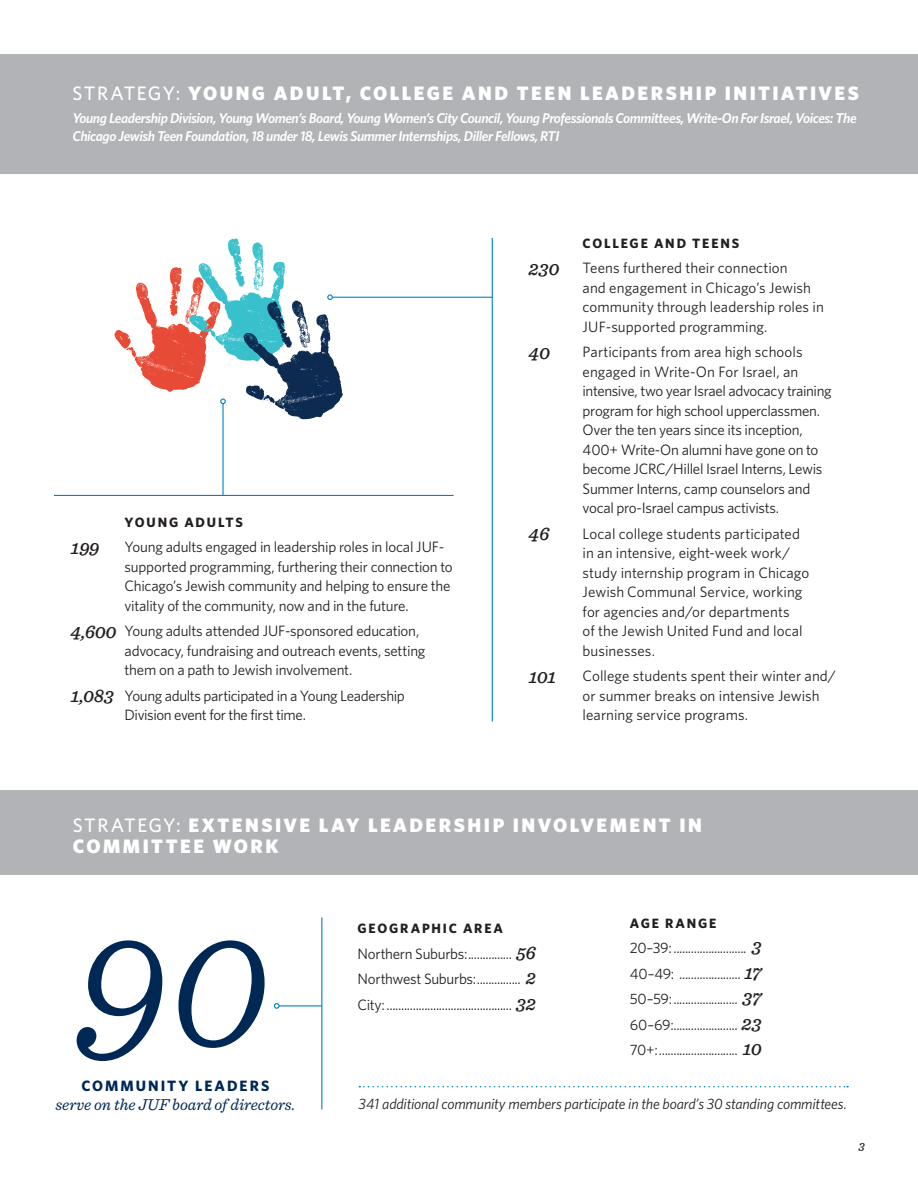
<style>
.page{position:relative;width:918px;height:1188px;background:#fff}
.page>*{position:absolute;margin:0;border:0;box-sizing:border-box;transform-origin:0 0}
.t1{font:italic 300 187.95px "Sentinel";color:#002855}
.Strategy_explain{font:900 19.5px/21px "Whitney";letter-spacing:.125em;color:#fff}
.body_text{font:italic 500 19.5px "Sentinel";letter-spacing:-.015em;color:#231f20}
.t2{font:italic 16.5px "Sentinel";color:#002855}
.body_text-2{font:15px/19.5px "Whitney";letter-spacing:-.015em;color:#231f20}
.body_text-3{font:15px/19.5px "Whitney";letter-spacing:.005em;color:#231f20}
.body_text-4{font:italic 15px "Whitney";letter-spacing:-.01em;color:#231f20}
.body_text-5{font:700 15px "Whitney";letter-spacing:.135em;color:#002855}
.Strategy_explain-2{font:italic 600 14.25px/18px "Whitney";letter-spacing:-.03em;color:#fff}
.body_text-6{font:700 13.5px "Whitney";letter-spacing:.135em;color:#231f20}
.t3{font:italic 500 12.45px "Sentinel";color:#231f20}
.s1{font-weight:500}
.s2{font-family:"Sentinel";font-weight:500;font-style:italic;font-size:19.5px}
</style>
<div class="page">
<div style="left:0;top:790px;width:918px;height:85px;background:#b2b3b7"></div>
<hr style="left:332px;top:297px;width:160px;height:1px;background:#0083ca">
<hr style="left:222px;top:404px;width:2px;height:91px;background:#0083ca">
<hr style="left:492px;top:238px;width:1px;height:483px;background:#0083ca">
<hr style="left:54px;top:495px;width:400px;height:1px;background:#0083ca">
<div style="left:0;top:54px;width:918px;height:120px;background:#b2b3b7"></div>
<hr style="left:279px;top:1005px;width:43px;height:1px;background:#0083ca">
<svg style="left:274px;top:1003px;width:6px;height:6px"></svg>
<hr style="left:321px;top:917px;width:1px;height:192px;background:#0083ca">
<svg style="left:359px;top:1086px;width:489px;height:1px"></svg>
<svg style="left:114px;top:238px;width:229px;height:181px"></svg>
<p class="Strategy_explain" style="left:72px;top:83px;width:788px"><span class="s1">STRATEGY:</span> YOUNG ADULT, COLLEGE AND TEEN LEADERSHIP INITIATIVES</p>
<p class="Strategy_explain-2" style="left:72px;top:109px;width:786px">Young Leadership Division, Young Women’s Board, Young Women’s City Council, Young Professionals Committees, Write-On For Israel, Voices: The<br>Chicago Jewish Teen Foundation, 18 under 18, Lewis Summer Internships, Diller Fellows, RTI</p>
<p class="body_text-6" style="left:125px;top:514px;width:120px">YOUNG ADULTS</p>
<p class="body_text" style="left:71px;top:532px;width:31px">199</p>
<p class="body_text-2" style="left:125px;top:537px;width:330px">Young adults engaged in leadership roles in local JUF&shy;supported programming, furthering their connection to Chicago’s Jewish community and helping to ensure the vitality of the community, now and in the future.</p>
<p class="body_text-2" style="left:125px;top:621px;width:302px;text-indent:-54px"><span class="s2">4,600</span> Young adults attended JUF-sponsored education, advocacy, fundraising and outreach events, setting them on a path to Jewish involvement.</p>
<p class="body_text-2" style="left:125px;top:685px;width:282px;text-indent:-54px"><span class="s2">1,083</span> Young adults participated in a Young Leadership<br>Division event for the first time.</p>
<p class="body_text-6" style="left:583px;top:235px;width:158px">COLLEGE AND TEENS</p>
<p class="body_text-3" style="left:583px;top:258px;width:243px;text-indent:-54px"><span class="s2">230</span> Teens furthered their connection<br>and engagement in Chicago’s Jewish community through leadership roles in JUF-supported programming.</p>
<p class="body_text" style="left:529px;top:337px;width:23px">40</p>
<p class="body_text-2" style="left:583px;top:342px;width:251px">Participants from area high schools engaged in Write-On For Israel, an intensive, two year Israel advocacy training program for high school upperclassmen.<br>Over the ten years since its inception, 400+ Write-On alumni have gone on to become JCRC/Hillel Israel Interns, Lewis Summer Interns, camp counselors and vocal pro-Israel campus activists.</p>
<p class="body_text" style="left:529px;top:519px;width:22px">46</p>
<p class="body_text-3" style="left:583px;top:523px;width:228px">Local college students participated in an intensive, eight-week work/ study internship program in Chicago<br>Jewish Communal Service, working for agencies and/or departments<br>of the Jewish United Fund and local businesses.</p>
<p class="body_text" style="left:529px;top:661px;width:29px">101</p>
<p class="body_text-3" style="left:583px;top:666px;width:255px">College students spent their winter and/ or summer breaks on intensive Jewish learning service programs.</p>
<p class="Strategy_explain" style="left:73px;top:814px;width:631px"><span class="s1">STRATEGY:</span> EXTENSIVE LAY LEADERSHIP INVOLVEMENT IN<br>COMMITTEE WORK</p>
<p class="t1" style="left:73px;top:842px;width:198px">90</p>
<p class="body_text-5" style="left:81px;top:1077px;width:189px">COMMUNITY LEADERS</p>
<p class="t2" style="left:55px;top:1092px;width:241px">serve on the JUF board of directors.</p>
<p class="body_text-6" style="left:357px;top:920px;width:147px">GEOGRAPHIC AREA</p>
<p class="body_text-2" style="left:357px;top:944px;width:180px">Northern Suburbs:............... <span class="s2">56</span></p>
<p class="body_text-2" style="left:357px;top:969px;width:180px">Northwest Suburbs:............... <span class="s2">2</span></p>
<p class="body_text-2" style="left:357px;top:995px;width:180px">City:........................................... <span class="s2">32</span></p>
<p class="body_text-6" style="left:630px;top:915px;width:88px">AGE RANGE</p>
<p class="body_text-2" style="left:630px;top:938px;width:134px">20–39:......................... <span class="s2">3</span></p>
<p class="body_text-2" style="left:630px;top:963px;width:134px">40–49: ..................... <span class="s2">17</span></p>
<p class="body_text-2" style="left:630px;top:989px;width:134px">50–59:...................... <span class="s2">37</span></p>
<p class="body_text-2" style="left:630px;top:1014px;width:133px">60–69:...................... <span class="s2">23</span></p>
<p class="body_text-2" style="left:630px;top:1040px;width:134px">70+:........................... <span class="s2">10</span></p>
<p class="body_text-4" style="left:359px;top:1095px;width:490px">341 additional community members participate in the board’s 30 standing committees.</p>
<p class="t3" style="left:858px;top:1136px;width:8px">3</p>
</div>
